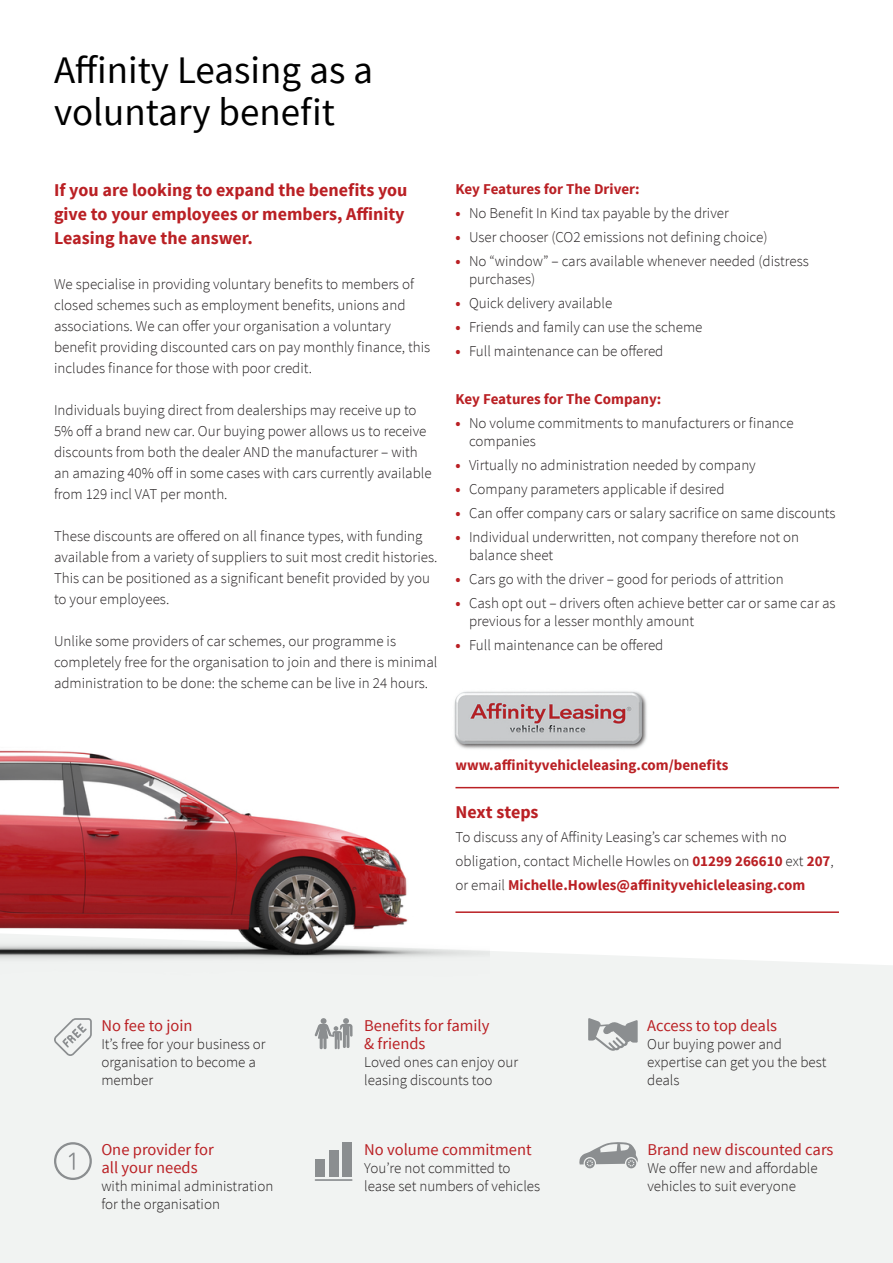
<style>
.page{position:relative;width:893px;height:1263px;background:#fff}
.page>*{position:absolute;margin:0;border:0;box-sizing:border-box;transform-origin:0 0}
.t1{font:39px/42px "Source Sans Pro";color:#000}
.t2{font:700 18px/24px "Source Sans Pro";color:#ba2024}
.t3{font:16.5px/18px "Source Sans Pro";color:#ba2024}
.t4{font:300 15px/21px "Source Sans Pro";color:#231f20}
.t5{font:700 15px "Source Sans Pro";color:#ba2024}
.s1{font-weight:700;color:#ba2024}
</style>
<div class="page">
<div style="left:0;top:951px;width:893px;height:312px;background:#f1f3f2"></div>
<svg style="left:54px;top:1018px;width:38px;height:38px"></svg>
<svg style="left:54px;top:1142px;width:38px;height:38px"></svg>
<svg style="left:315px;top:1018px;width:38px;height:31px"></svg>
<hr style="left:315px;top:1179px;width:38px;height:2px;background:#8b8e90">
<div style="left:316px;top:1159px;width:9px;height:18px;background:#8b8e90"></div>
<div style="left:329px;top:1150px;width:9px;height:27px;background:#8b8e90"></div>
<div style="left:342px;top:1142px;width:10px;height:35px;background:#8b8e90"></div>
<svg style="left:588px;top:1018px;width:50px;height:33px"></svg>
<svg style="left:579px;top:1142px;width:59px;height:26px"></svg>
<img style="left:0;top:750px;width:489px;height:249px">
<hr style="left:455px;top:787px;width:384px;height:1px;background:#ba2024">
<hr style="left:455px;top:911px;width:384px;height:2px;background:#ba2024">
<img style="left:452px;top:691px;width:195px;height:60px">
<p class="t1" style="left:54px;top:50px;width:321px">Affinity Leasing as a voluntary benefit</p>
<p class="t2" style="left:54px;top:179px;width:355px">If you are looking to expand the benefits you give to your employees or members, Affinity<br>Leasing have the answer.</p>
<p class="t4" style="left:54px;top:274px;width:378px">We specialise in providing voluntary benefits to members of closed schemes such as employment benefits, unions and associations. We can offer your organisation a voluntary benefit providing discounted cars on pay monthly finance, this includes finance for those with poor credit.</p>
<p class="t4" style="left:54px;top:400px;width:379px">Individuals buying direct from dealerships may receive up to 5% off a brand new car. Our buying power allows us to receive discounts from both the dealer AND the manufacturer – with an amazing 40% off in some cases with cars currently available from 129 incl VAT per month.</p>
<p class="t4" style="left:54px;top:526px;width:385px">These discounts are offered on all finance types, with funding available from a variety of suppliers to suit most credit histories.<br>This can be positioned as a significant benefit provided by you to your employees.</p>
<p class="t4" style="left:54px;top:631px;width:385px">Unlike some providers of car schemes, our programme is completely free for the organisation to join and there is minimal administration to be done: the scheme can be live in 24 hours.</p>
<p class="t5" style="left:455px;top:179px;width:186px">Key Features for The Driver:</p>
<p class="t4" style="left:455px;top:203px;width:275px"><span class="s1">•</span> No Benefit In Kind tax payable by the driver</p>
<p class="t4" style="left:455px;top:227px;width:314px"><span class="s1">•</span> User chooser (CO2 emissions not defining choice)</p>
<p class="t4" style="left:469px;top:252px;width:341px;line-height:18px;text-indent:-14px"><span class="s1">•</span> No “window” – cars available whenever needed (distress purchases)</p>
<p class="t4" style="left:455px;top:293px;width:158px"><span class="s1">•</span> Quick delivery available</p>
<p class="t4" style="left:455px;top:317px;width:248px"><span class="s1">•</span> Friends and family can use the scheme</p>
<p class="t4" style="left:455px;top:341px;width:209px"><span class="s1">•</span> Full maintenance can be offered</p>
<p class="t5" style="left:455px;top:389px;width:207px">Key Features for The Company:</p>
<p class="t4" style="left:469px;top:414px;width:326px;line-height:18px;text-indent:-14px"><span class="s1">•</span> No volume commitments to manufacturers or finance companies</p>
<p class="t4" style="left:455px;top:455px;width:302px"><span class="s1">•</span> Virtually no administration needed by company</p>
<p class="t4" style="left:455px;top:479px;width:271px"><span class="s1">•</span> Company parameters applicable if desired</p>
<p class="t4" style="left:455px;top:503px;width:382px"><span class="s1">•</span> Can offer company cars or salary sacrifice on same discounts</p>
<p class="t4" style="left:469px;top:528px;width:332px;line-height:18px;text-indent:-14px"><span class="s1">•</span> Individual underwritten, not company therefore not on balance sheet</p>
<p class="t4" style="left:455px;top:569px;width:330px"><span class="s1">•</span> Cars go with the driver – good for periods of attrition</p>
<p class="t4" style="left:469px;top:594px;width:368px;line-height:18px;text-indent:-14px"><span class="s1">•</span> Cash opt out – drivers often achieve better car or same car as previous for a lesser monthly amount</p>
<p class="t4" style="left:455px;top:635px;width:209px"><span class="s1">•</span> Full maintenance can be offered</p>
<p class="t5" style="left:455px;top:755px;width:274px">www.affinityvehicleleasing.com/benefits</p>
<p class="t2" style="left:455px;top:801px;width:85px">Next steps</p>
<p class="t4" style="left:455px;top:825px;width:380px;line-height:24px">To discuss any of Affinity Leasing’s car schemes with no obligation, contact Michelle Howles on <span class="s1">01299 266610</span> ext <span class="s1">207</span>, or email <span class="s1">Michelle.Howles@affinityvehicleleasing.com</span></p>
<p class="t3" style="left:101px;top:1016px;width:93px">No fee to join</p>
<p class="t4" style="left:101px;top:1034px;width:166px;line-height:18px">It’s free for your business or organisation to become a member</p>
<p class="t3" style="left:101px;top:1140px;width:114px">One provider for all your needs</p>
<p class="t4" style="left:101px;top:1177px;width:173px;line-height:18px">with minimal administration for the organisation</p>
<p class="t3" style="left:364px;top:1016px;width:127px">Benefits for family &amp; friends</p>
<p class="t4" style="left:364px;top:1052px;width:156px;line-height:18px">Loved ones can enjoy our leasing discounts too</p>
<p class="t3" style="left:364px;top:1140px;width:169px">No volume commitment</p>
<p class="t4" style="left:364px;top:1159px;width:178px;line-height:18px">You’re not committed to lease set numbers of vehicles</p>
<p class="t3" style="left:647px;top:1016px;width:131px">Access to top deals</p>
<p class="t4" style="left:647px;top:1034px;width:181px;line-height:18px">Our buying power and expertise can get you the best deals</p>
<p class="t3" style="left:647px;top:1140px;width:188px">Brand new discounted cars</p>
<p class="t4" style="left:647px;top:1159px;width:172px;line-height:18px">We offer new and affordable vehicles to suit everyone</p>
</div>
